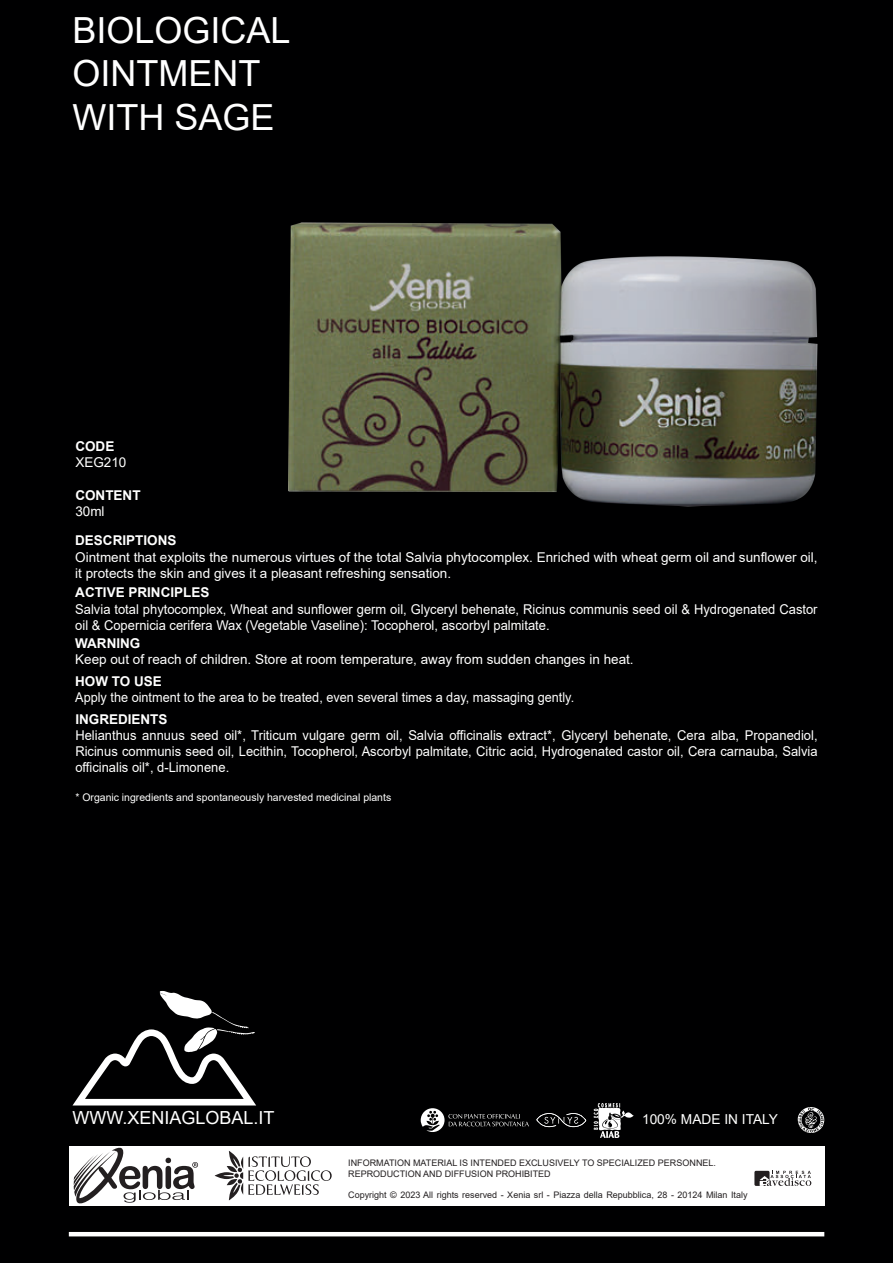
<style>
.page{position:relative;width:893px;height:1263px;background:#000001}
.page>*{position:absolute;margin:0;border:0;box-sizing:border-box;transform-origin:0 0}
.t1{font:36px/43.2px "Arial";color:#fff}
.t2{font:18px "Arial";color:#fff}
.t3{font:13.65px "Arial";color:#fff}
.t4{font:13.5px/16.2px "Arial";color:#fff;scale:.96 1}
.t5{font:13.5px/16.2px "Arial";color:#fff}
.t6{font:13.5px "Arial";color:#fff;scale:.94 1}
.t7{font:700 13.5px "Arial";color:#fff}
.t8{font:10.5px "Arial";color:#fff}
.t9{font:9px/10.8px "Arial";color:#231f20}
</style>
<div class="page">
<div style="left:69px;top:1146px;width:755px;height:59px;background:#fff"></div>
<hr style="left:69px;top:1232px;width:755px;height:4px;background:#fff">
<svg style="left:74px;top:1147px;width:124px;height:57px"></svg>
<div style="left:754px;top:1171px;width:15px;height:15px;background:#231f20;border-radius:2px"></div>
<svg style="left:760px;top:1171px;width:51px;height:15px"></svg>
<svg style="left:215px;top:1151px;width:117px;height:49px"></svg>
<svg style="left:536px;top:1113px;width:50px;height:14px"></svg>
<img style="left:593px;top:1103px;width:41px;height:35px">
<img style="left:797px;top:1107px;width:28px;height:26px">
<svg style="left:421px;top:1108px;width:108px;height:24px"></svg>
<svg style="left:73px;top:991px;width:183px;height:114px"></svg>
<img style="left:288px;top:222px;width:530px;height:285px">
<h1 class="t1" style="left:72px;top:9px;width:220px">BIOLOGICAL<br>OINTMENT<br>WITH SAGE</h1>
<p class="t7" style="left:75px;top:437px;width:41px">CODE</p>
<p class="t5" style="left:75px;top:454px;width:53px">XEG210</p>
<p class="t7" style="left:75px;top:485px;width:67px">CONTENT</p>
<p class="t5" style="left:75px;top:503px;width:31px">30ml</p>
<p class="t7" style="left:75px;top:531px;width:103px">DESCRIPTIONS</p>
<p class="t5" style="left:75px;top:549px;width:744px">Ointment that exploits the numerous virtues of the total Salvia phytocomplex. Enriched with wheat germ oil and sunflower oil, it protects the skin and gives it a pleasant refreshing sensation.</p>
<p class="t7" style="left:75px;top:583px;width:136px">ACTIVE PRINCIPLES</p>
<p class="t4" style="left:75px;top:601px;width:775px">Salvia total phytocomplex, Wheat and sunflower germ oil, Glyceryl behenate, Ricinus communis seed oil &amp; Hydrogenated Castor oil &amp; Copernicia cerifera Wax (Vegetable Vaseline): Tocopherol, ascorbyl palmitate.</p>
<p class="t7" style="left:75px;top:634px;width:67px">WARNING</p>
<p class="t5" style="left:75px;top:651px;width:560px">Keep out of reach of children. Store at room temperature, away from sudden changes in heat.</p>
<p class="t7" style="left:75px;top:672px;width:88px">HOW TO USE</p>
<p class="t6" style="left:75px;top:688px;width:532px">Apply the ointment to the area to be treated, even several times a day, massaging gently.</p>
<p class="t7" style="left:75px;top:709px;width:94px">INGREDIENTS</p>
<p class="t4" style="left:75px;top:727px;width:775px;text-align:justify">Helianthus annuus seed oil*, Triticum vulgare germ oil, Salvia officinalis extract*, Glyceryl behenate, Cera alba, Propanediol, Ricinus communis seed oil, Lecithin, Tocopherol, Ascorbyl palmitate, Citric acid, Hydrogenated castor oil, Cera carnauba, Salvia officinalis oil*, d-Limonene.</p>
<p class="t8" style="left:75px;top:790px;width:317px">* Organic ingredients and spontaneously harvested medicinal plants</p>
<h2 class="t2" style="left:73px;top:1105px;width:204px">WWW.XENIAGLOBAL.IT</h2>
<p class="t3" style="left:642px;top:1109px;width:137px">100% MADE IN ITALY</p>
<p class="t9" style="left:348px;top:1157px;width:369px">INFORMATION MATERIAL IS INTENDED EXCLUSIVELY TO SPECIALIZED PERSONNEL.<br>REPRODUCTION AND DIFFUSION PROHIBITED</p>
<p class="t9" style="left:348px;top:1190px;width:401px">Copyright © 2023 All rights reserved - Xenia srl - Piazza della Repubblica, 28 - 20124 Milan Italy</p>
</div>
